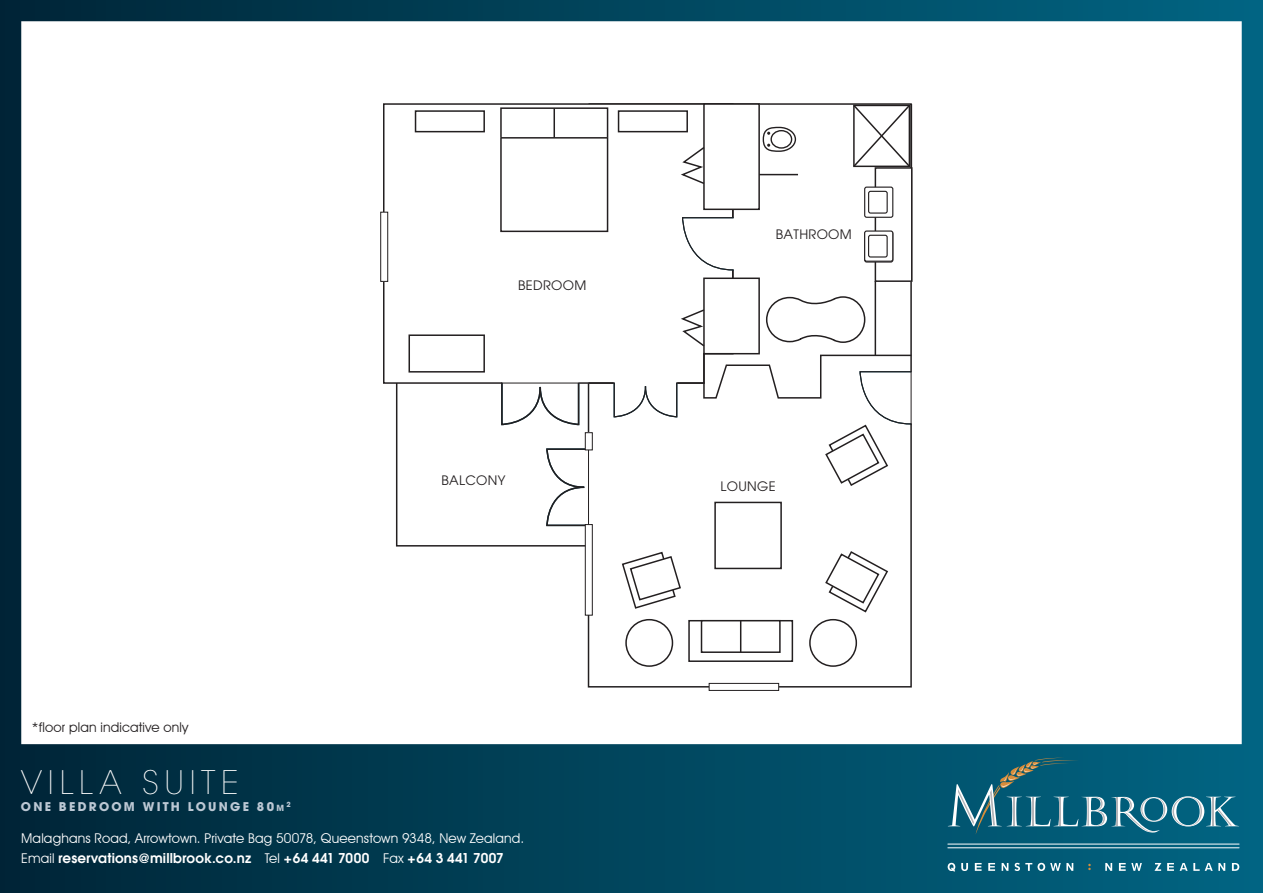
<style>
.page{position:relative;width:1263px;height:893px;background:#fff}
.page>*{position:absolute;margin:0;border:0;box-sizing:border-box;transform-origin:0 0}
.Heading_Major{font:200 32.25px "Avant Garde";letter-spacing:.175em;color:#fff}
.Body_Copy{font:13.5px/19.5px "Avant Garde IT Cby BT";letter-spacing:.01em;color:#fff}
.Body_Copy-2{font:13.5px "Avant Garde IT Cby BT";letter-spacing:.015em;color:#231f20}
.t1{font:12.9px "Avant Garde";letter-spacing:.025em;color:#231f20}
.Heading_Sub_Bold{font:700 12px "Avant Garde";letter-spacing:.19em;color:#bcc8d4}
.Heading_Sub_Bold-2{font:700 7.05px "Avant Garde";color:#bcc8d4}
.s1{font-size:8.4px}
.s2{font-family:"Avant Garde";font-weight:600}
</style>
<div class="page">
<div style="left:0;top:0;width:1263px;height:893px;background:linear-gradient(to right,#002537,#046784)"></div>
<div style="left:21px;top:21px;width:1221px;height:723px;background:#fff;border:2px solid #fff"></div>
<hr style="left:948px;top:847px;width:291px;height:1px;background:#fff">
<hr style="left:948px;top:844px;width:291px;height:1px;background:#fff">
<svg style="left:948px;top:758px;width:291px;height:77px;background:#1d6c83"></svg>
<svg style="left:948px;top:863px;width:7px;height:9px"></svg>
<svg style="left:961px;top:863px;width:7px;height:8px"></svg>
<svg style="left:975px;top:863px;width:6px;height:8px"></svg>
<svg style="left:988px;top:863px;width:7px;height:8px"></svg>
<svg style="left:1001px;top:863px;width:7px;height:8px"></svg>
<svg style="left:1014px;top:863px;width:59px;height:8px"></svg>
<svg style="left:1105px;top:863px;width:7px;height:8px"></svg>
<svg style="left:1119px;top:863px;width:23px;height:8px"></svg>
<svg style="left:1154px;top:863px;width:7px;height:8px"></svg>
<svg style="left:1167px;top:863px;width:58px;height:8px"></svg>
<svg style="left:1232px;top:863px;width:7px;height:8px"></svg>
<svg style="left:1088px;top:864px;width:3px;height:6px"></svg>
<svg style="left:587px;top:422px;width:325px;height:266px"></svg>
<svg style="left:760px;top:103px;width:152px;height:85px"></svg>
<hr style="left:588px;top:383px;width:1px;height:62px;background:#231f20">
<svg style="left:382px;top:103px;width:321px;height:282px"></svg>
<div style="left:415px;top:111px;width:69px;height:21px;background:#fff"></div>
<div style="left:415px;top:110px;width:70px;height:22px;border:2px solid #231f20"></div>
<div style="left:409px;top:335px;width:75px;height:37px;background:#fff"></div>
<div style="left:408px;top:334px;width:77px;height:39px;border:2px solid #231f20"></div>
<div style="left:618px;top:111px;width:69px;height:21px;background:#fff"></div>
<div style="left:618px;top:110px;width:70px;height:22px;border:2px solid #231f20"></div>
<svg style="left:824px;top:550px;width:65px;height:63px"></svg>
<svg style="left:621px;top:551px;width:61px;height:59px"></svg>
<div style="left:501px;top:108px;width:106px;height:123px;background:#fff"></div>
<div style="left:500px;top:107px;width:108px;height:125px;border:2px solid #231f20"></div>
<hr style="left:501px;top:137px;width:106px;height:2px;background:#231f20">
<hr style="left:553px;top:108px;width:2px;height:30px;background:#231f20">
<div style="left:626px;top:620px;width:46px;height:46px;background:#fff;border-radius:50%"></div>
<div style="left:625px;top:619px;width:48px;height:48px;border:2px solid #231f20;border-radius:50%"></div>
<div style="left:810px;top:620px;width:46px;height:46px;background:#fff;border-radius:50%"></div>
<div style="left:809px;top:619px;width:48px;height:48px;border:2px solid #231f20;border-radius:50%"></div>
<div style="left:715px;top:502px;width:66px;height:66px;background:#fff"></div>
<div style="left:714px;top:502px;width:68px;height:67px;border:2px solid #231f20"></div>
<div style="left:689px;top:621px;width:103px;height:40px;background:#fff"></div>
<div style="left:688px;top:620px;width:105px;height:42px;border:2px solid #231f20"></div>
<div style="left:701px;top:620px;width:80px;height:33px;border:2px solid #231f20"></div>
<hr style="left:740px;top:621px;width:1px;height:31px;background:#231f20">
<hr style="left:911px;top:104px;width:1px;height:177px;background:#231f20">
<div style="left:875px;top:168px;width:37px;height:113px;background:#fff"></div>
<div style="left:875px;top:167px;width:37px;height:115px;border:2px solid #231f20"></div>
<div style="left:703px;top:103px;width:57px;height:107px;border:2px solid #231f20"></div>
<hr style="left:759px;top:174px;width:39px;height:1px;background:#231f20">
<svg style="left:865px;top:187px;width:28px;height:30px"></svg>
<div style="left:864px;top:187px;width:29px;height:31px;border:1px solid #231f20;border-radius:2px"></div>
<div style="left:869px;top:191px;width:18px;height:22px;background:#fff;border-radius:2px"></div>
<div style="left:868px;top:191px;width:20px;height:23px;border:1px solid #231f20;border-radius:2px"></div>
<svg style="left:679px;top:145px;width:27px;height:40px"></svg>
<div style="left:709px;top:683px;width:70px;height:7px;background:#fff"></div>
<div style="left:709px;top:683px;width:70px;height:8px;border:1px solid #231f20"></div>
<div style="left:585px;top:525px;width:7px;height:90px;background:#fff"></div>
<div style="left:585px;top:524px;width:8px;height:91px;border:1px solid #231f20"></div>
<div style="left:585px;top:433px;width:7px;height:17px;background:#fff"></div>
<div style="left:585px;top:432px;width:8px;height:18px;border:1px solid #231f20"></div>
<div style="left:381px;top:212px;width:7px;height:69px;background:#fff"></div>
<div style="left:380px;top:212px;width:8px;height:70px;border:1px solid #231f20"></div>
<hr style="left:588px;top:382px;width:26px;height:2px;background:#231f20">
<svg style="left:852px;top:103px;width:59px;height:65px"></svg>
<div style="left:771px;top:131px;width:21px;height:17px;background:#fff;border-radius:50%"></div>
<div style="left:770px;top:130px;width:22px;height:19px;border:1px solid #231f20;border-radius:50%"></div>
<div style="left:763px;top:127px;width:33px;height:25px;border:1px solid #231f20;border-radius:50%"></div>
<svg style="left:395px;top:382px;width:193px;height:165px"></svg>
<hr style="left:588px;top:450px;width:1px;height:75px;background:#231f20">
<hr style="left:501px;top:383px;width:77px;height:1px;background:#231f20">
<svg style="left:614px;top:201px;width:299px;height:286px"></svg>
<hr style="left:911px;top:372px;width:1px;height:53px;background:#231f20">
<p class="Body_Copy-2" style="left:32px;top:718px;width:158px">*floor plan indicative only</p>
<p class="Heading_Major" style="left:21px;top:763px;width:220px">VILLA SUITE</p>
<p class="Heading_Sub_Bold" style="left:21px;top:799px;width:265px">ONE BEDROOM WITH LOUNGE 80<span class="s1">m</span></p>
<p class="Heading_Sub_Bold-2" style="left:287px;top:800px;width:6px">2</p>
<p class="t1" style="left:518px;top:277px;width:70px">BEDROOM</p>
<p class="t1" style="left:441px;top:472px;width:66px">BALCONY</p>
<p class="Body_Copy" style="left:21px;top:829px;width:504px">Malaghans Road, Arrowtown. Private Bag 50078, Queenstown 9348, New Zealand.<br>Email <span class="s2">reservations@millbrook.co.nz</span> Tel <span class="s2">+64 441 7000</span> Fax <span class="s2">+64 3 441 7007</span></p>
<p class="t1" style="left:776px;top:227px;width:77px">BATHROOM</p>
<p class="t1" style="left:720px;top:478px;width:57px">LOUNGE</p>
</div>
